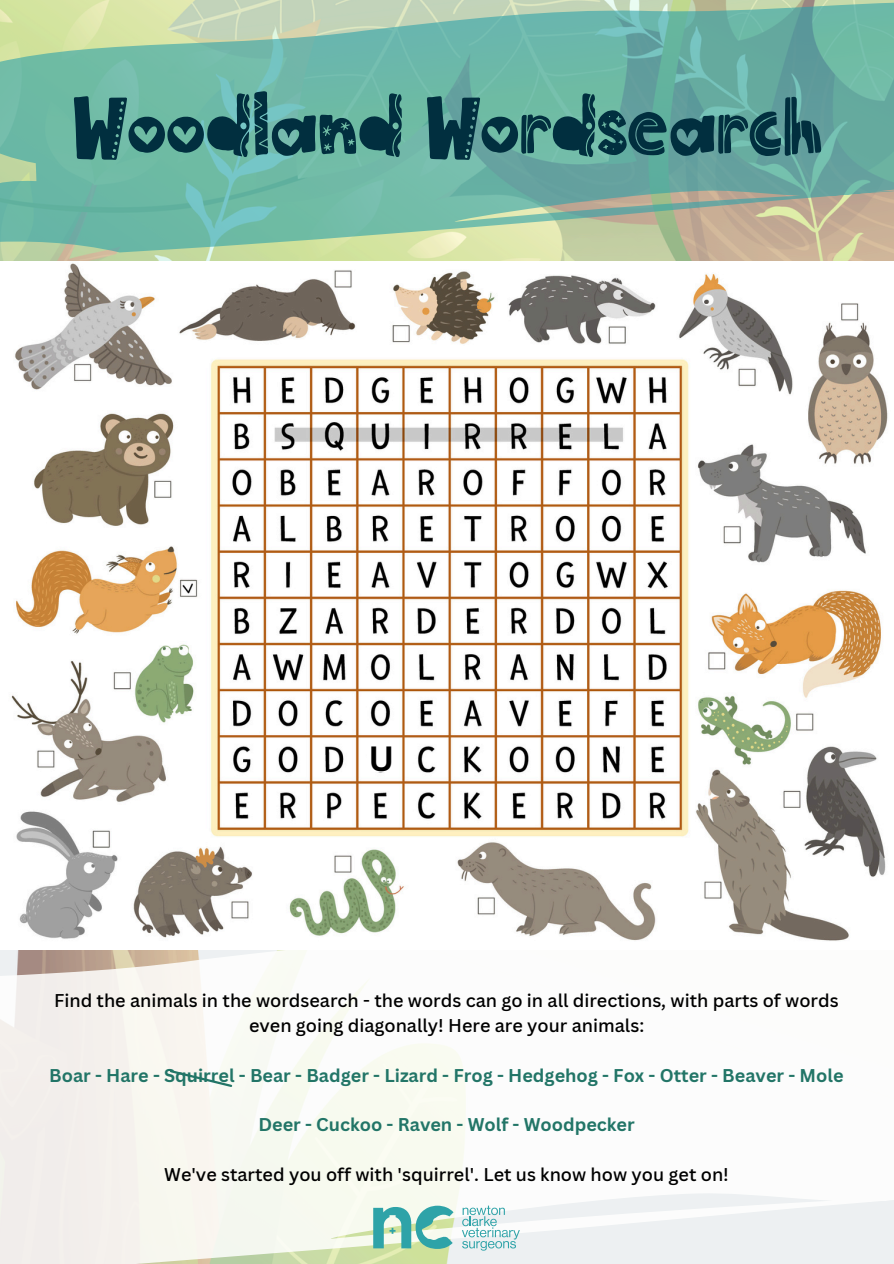
<style>
.page{position:relative;width:894px;height:1264px;background:#fff}
.page>*{position:absolute;margin:0;border:0;box-sizing:border-box;transform-origin:0 0}
.t1{font:68.85px "The Wild One Fun";color:#012f3f}
.t2{font:700 34.05px "Canva Sans";color:#000}
.t3{font:500 18px/24.8px "Canva Sans";color:#000;text-align:center}
.t4{font:700 18px "Canva Sans";color:#227567}
</style>
<div class="page">
<svg style="left:0;top:0;width:893px;height:252px;background:#80baa5"></svg>
<svg style="left:0;top:950px;width:893px;height:313px"></svg>
<img style="left:11px;top:263px;width:877px;height:678px">
<div style="left:367px;top:743px;width:29px;height:29px;background:#fff"></div>
<svg style="left:168px;top:1068px;width:66px;height:20px"></svg>
<svg style="left:373px;top:1205px;width:80px;height:43px;background:#8ac9be"></svg>
<svg style="left:462px;top:1205px;width:57px;height:45px"></svg>
<p class="t1" style="left:72px;top:89px;width:751px">Woodland Wordsearch</p>
<p class="t2" style="left:368px;top:735px;width:27px">U</p>
<h1 class="t3" style="left:54px;top:987px;width:785px">Find the animals in the wordsearch - the words can go in all directions, with parts of words even going diagonally! Here are your animals:</h1>
<p class="t4" style="left:49px;top:1062px;width:795px">Boar - Hare - Squirrel - Bear - Badger - Lizard - Frog - Hedgehog - Fox - Otter - Beaver - Mole</p>
<p class="t4" style="left:258px;top:1111px;width:377px">Deer - Cuckoo - Raven - Wolf - Woodpecker</p>
<p class="t3" style="left:164px;top:1161px;width:566px">We've started you off with 'squirrel'. Let us know how you get on!</p>
</div>
